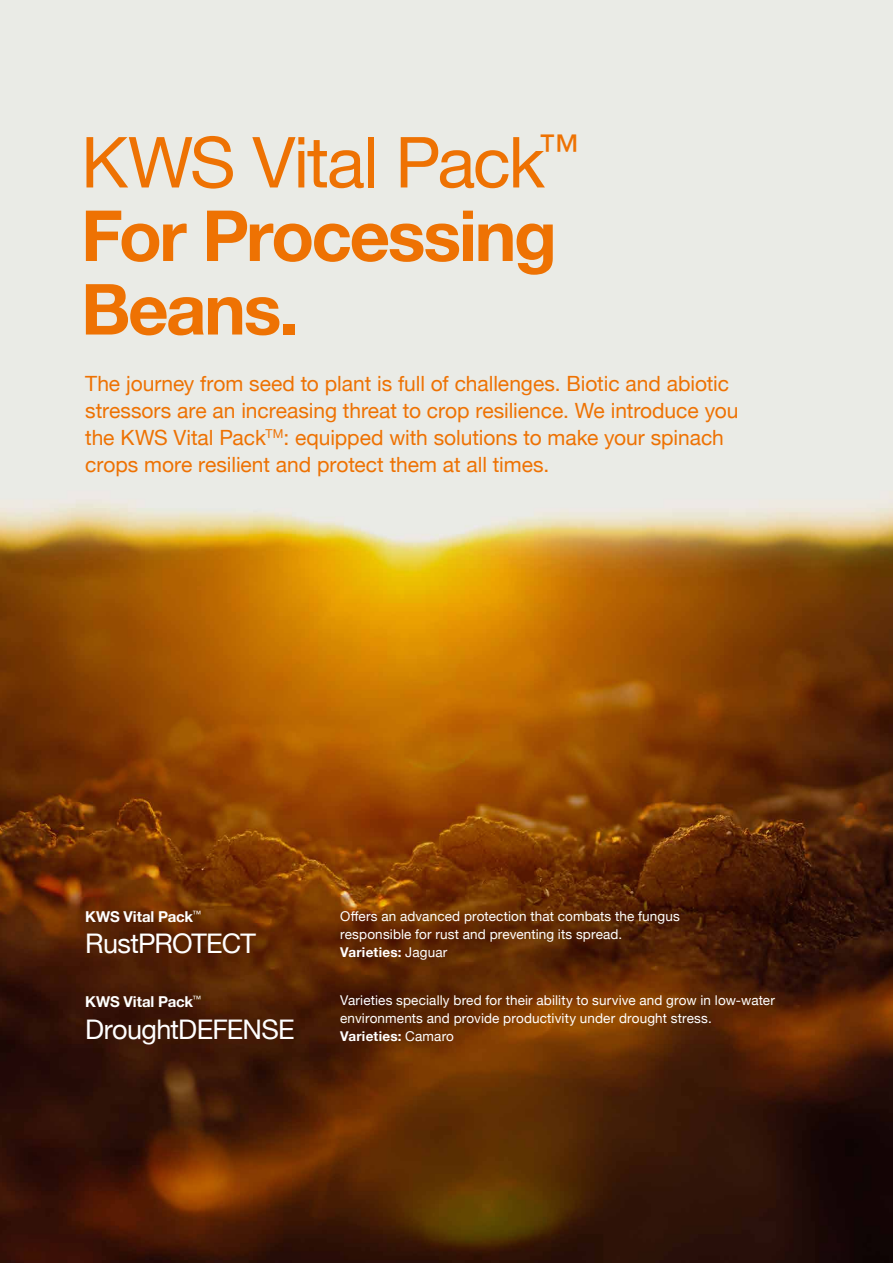
<style>
.page{position:relative;width:893px;height:1263px;background:#fff}
.page>*{position:absolute;margin:0;border:0;box-sizing:border-box;transform-origin:0 0}
.t1{font:700 70.5px/73.5px "Helvetica Neue";letter-spacing:-.035em;color:#ee7203}
.t2{font:27px "Helvetica Neue";letter-spacing:-.025em;color:#fff}
.t3{font:21px/27px "Helvetica Neue";color:#ee7203}
.t4{font:700 15px "Helvetica Neue";letter-spacing:-.005em;color:#fff}
.t5{font:13.5px/18px "Helvetica Neue";letter-spacing:.01em;color:#fff}
.s1{font-weight:400}
.s2{font-weight:700}
</style>
<div class="page">
<img style="left:0;top:0;width:893px;height:1263px">
<h1 class="t1" style="left:81px;top:127px;width:499px"><span class="s1">KWS Vital Pack</span><sup>™<br></sup>For Processing<br>Beans.</h1>
<p class="t3" style="left:85px;top:372px;width:655px">The journey from seed to plant is full of challenges. Biotic and abiotic stressors are an increasing threat to crop resilience. We introduce you the KWS Vital Pack<sup>TM</sup>: equipped with solutions to make your spinach crops more resilient and protect them at all times.</p>
<p class="t4" style="left:85px;top:905px;width:117px">KWS Vital Pack<sup>™</sup></p>
<h2 class="t2" style="left:85px;top:924px;width:172px">RustPROTECT</h2>
<p class="t4" style="left:85px;top:990px;width:117px">KWS Vital Pack<sup>™</sup></p>
<h2 class="t2" style="left:85px;top:1009px;width:211px">DroughtDEFENSE</h2>
<p class="t5" style="left:340px;top:908px;width:341px">Offers an advanced protection that combats the fungus responsible for rust and preventing its spread.<br><span class="s2">Varieties:</span> Jaguar</p>
<p class="t5" style="left:340px;top:992px;width:436px">Varieties specially bred for their ability to survive and grow in low-water environments and provide productivity under drought stress.<br><span class="s2">Varieties:</span> Camaro</p>
</div>
